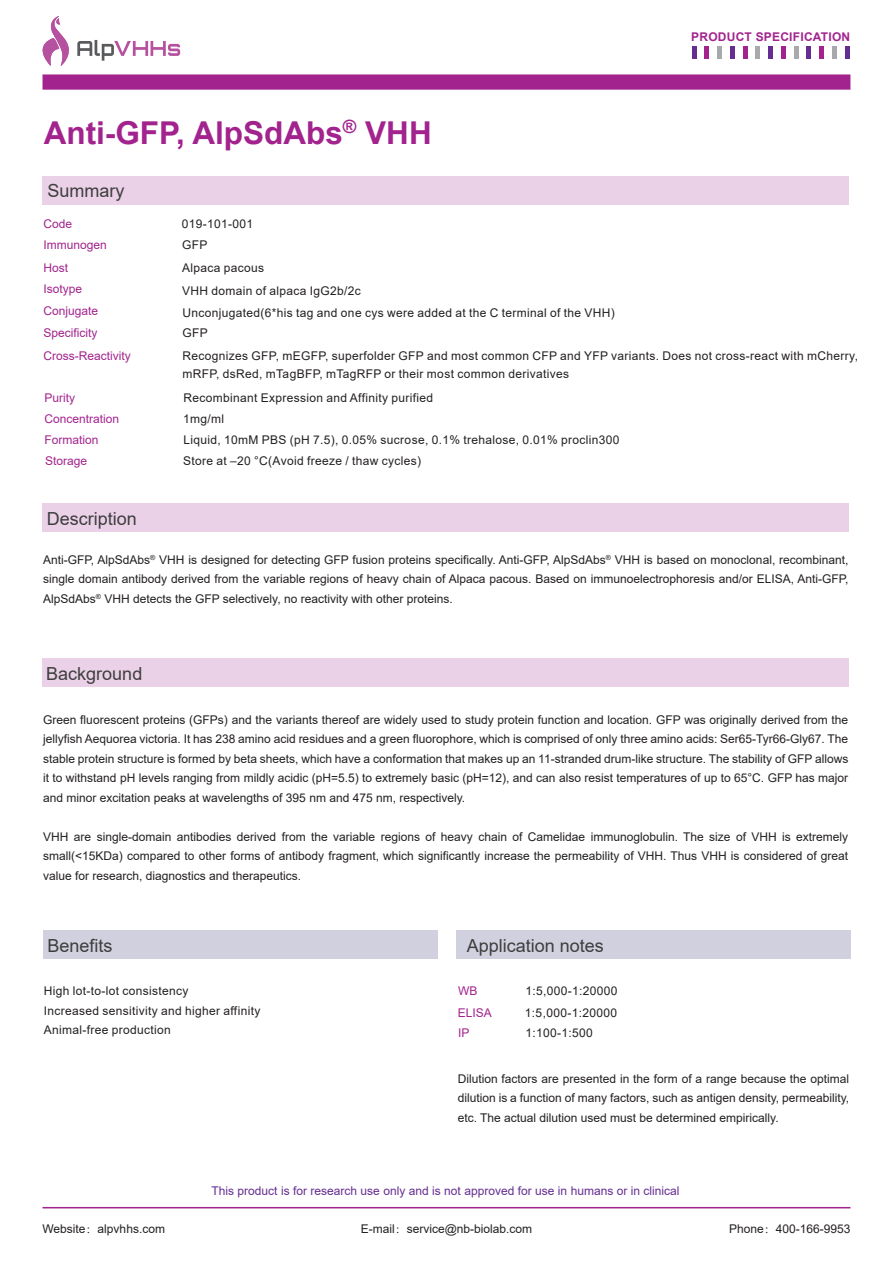
<style>
.page{position:relative;width:893px;height:1263px;background:#fff}
.page>*{position:absolute;margin:0;border:0;box-sizing:border-box;transform-origin:0 0}
.t1{font:700 31.5px "Arial";color:#a2238e}
.t2{font:18px "Arial";color:#3e3e3f}
.t3{font:12px/19.5px "Arial";letter-spacing:.03em;color:#231f20;text-align:justify}
.t4{font:12px "Arial";color:#a2238e}
.t5{font:12px "Arial";color:#652d91}
.t6{font:12px "Arial";color:#231f20}
.t7{font:700 12px "Arial";letter-spacing:.02em;color:#a2238e}
.s1{font-family:"Adobe Song Std";font-weight:300}
</style>
<div class="page">
<hr style="left:43px;top:1207px;width:807px;height:1px;background:#a2238e">
<div style="left:43px;top:74px;width:807px;height:16px;background:#a2238e"></div>
<hr style="left:730px;top:46px;width:4px;height:13px;background:#652d91">
<hr style="left:743px;top:46px;width:4px;height:13px;background:#a2238e">
<hr style="left:756px;top:46px;width:4px;height:13px;background:#a8a9ad">
<hr style="left:692px;top:46px;width:4px;height:13px;background:#652d91">
<hr style="left:705px;top:46px;width:4px;height:13px;background:#a2238e">
<div style="left:717px;top:46px;width:5px;height:13px;background:#a8a9ad"></div>
<div style="left:768px;top:46px;width:5px;height:13px;background:#652d91"></div>
<hr style="left:781px;top:46px;width:4px;height:13px;background:#a2238e">
<hr style="left:794px;top:46px;width:4px;height:13px;background:#a8a9ad">
<hr style="left:807px;top:46px;width:4px;height:13px;background:#652d91">
<div style="left:819px;top:46px;width:5px;height:13px;background:#a2238e"></div>
<hr style="left:832px;top:46px;width:4px;height:13px;background:#a8a9ad">
<hr style="left:845px;top:46px;width:4px;height:13px;background:#652d91">
<svg style="left:77px;top:40px;width:103px;height:21px"></svg>
<svg style="left:42px;top:16px;width:27px;height:50px"></svg>
<div style="left:43px;top:176px;width:806px;height:28px;background:#ebd1e7"></div>
<div style="left:43px;top:503px;width:806px;height:28px;background:#ebd1e7"></div>
<div style="left:42px;top:658px;width:806px;height:29px;background:#ebd1e7"></div>
<div style="left:43px;top:930px;width:394px;height:28px;background:#d1d0de"></div>
<div style="left:456px;top:930px;width:394px;height:28px;background:#d1d0de"></div>
<h1 class="t1" style="left:44px;top:111px;width:390px">Anti-GFP, AlpSdAbs<sup>®</sup> VHH</h1>
<p class="t7" style="left:691px;top:28px;width:161px">PRODUCT SPECIFICATION</p>
<h2 class="t2" style="left:47px;top:178px;width:79px">Summary</h2>
<p class="t4" style="left:43px;top:215px;width:30px">Code</p>
<p class="t3" style="left:182px;top:214px;width:73px">019-101-001</p>
<p class="t4" style="left:43px;top:237px;width:65px">Immunogen</p>
<p class="t3" style="left:182px;top:235px;width:27px">GFP</p>
<p class="t4" style="left:43px;top:259px;width:26px">Host</p>
<p class="t3" style="left:182px;top:258px;width:84px">Alpaca pacous</p>
<p class="t4" style="left:43px;top:280px;width:40px">Isotype</p>
<p class="t3" style="left:182px;top:281px;width:180px">VHH domain of alpaca IgG2b/2c</p>
<p class="t4" style="left:43px;top:302px;width:56px">Conjugate</p>
<p class="t3" style="left:182px;top:303px;width:434px">Unconjugated(6*his tag and one cys were added at the C terminal of the VHH)</p>
<p class="t4" style="left:43px;top:325px;width:56px">Specificity</p>
<p class="t3" style="left:182px;top:323px;width:27px">GFP</p>
<p class="t4" style="left:43px;top:347px;width:89px">Cross-Reactivity</p>
<p class="t3" style="left:182px;top:346px;width:677px;line-height:18px">Recognizes GFP, mEGFP, superfolder GFP and most common CFP and YFP variants. Does not cross-react with mCherry, mRFP, dsRed, mTagBFP, mTagRFP or their most common derivatives</p>
<p class="t4" style="left:44px;top:390px;width:32px">Purity</p>
<p class="t3" style="left:183px;top:388px;width:251px">Recombinant Expression and Affinity purified</p>
<p class="t4" style="left:44px;top:411px;width:76px">Concentration</p>
<p class="t3" style="left:183px;top:409px;width:43px">1mg/ml</p>
<p class="t4" style="left:44px;top:431px;width:56px">Formation</p>
<p class="t3" style="left:183px;top:429px;width:437px">Liquid, 10mM PBS (pH 7.5), 0.05% sucrose, 0.1% trehalose, 0.01% proclin300</p>
<p class="t4" style="left:45px;top:452px;width:44px">Storage</p>
<p class="t3" style="left:183px;top:451px;width:240px">Store at –20 °C(Avoid freeze / thaw cycles)</p>
<h2 class="t2" style="left:47px;top:506px;width:92px">Description</h2>
<p class="t3" style="left:43px;top:550px;width:807px">Anti-GFP, AlpSdAbs<sup>®</sup> VHH is designed for detecting GFP fusion proteins specifically. Anti-GFP, AlpSdAbs<sup>®</sup> VHH is based on monoclonal, recombinant, single domain antibody derived from the variable regions of heavy chain of Alpaca pacous. Based on immunoelectrophoresis and/or ELISA, Anti-GFP, AlpSdAbs<sup>®</sup> VHH detects the GFP selectively, no reactivity with other proteins.</p>
<h2 class="t2" style="left:46px;top:661px;width:98px">Background</h2>
<p class="t3" style="left:43px;top:710px;width:807px">Green fluorescent proteins (GFPs) and the variants thereof are widely used to study protein function and location. GFP was originally derived from the jellyfish Aequorea victoria. It has 238 amino acid residues and a green fluorophore, which is comprised of only three amino acids: Ser65-Tyr66-Gly67. The stable protein structure is formed by beta sheets, which have a conformation that makes up an 11-stranded drum-like structure. The stability of GFP allows it to withstand pH levels ranging from mildly acidic (pH=5.5) to extremely basic (pH=12), and can also resist temperatures of up to 65°C. GFP has major and minor excitation peaks at wavelengths of 395 nm and 475 nm, respectively.</p>
<p class="t3" style="left:43px;top:827px;width:807px">VHH are single-domain antibodies derived from the variable regions of heavy chain of Camelidae immunoglobulin. The size of VHH is extremely small(&lt;15KDa) compared to other forms of antibody fragment, which significantly increase the permeability of VHH. Thus VHH is considered of great value for research, diagnostics and therapeutics.</p>
<h2 class="t2" style="left:47px;top:934px;width:67px">Benefits</h2>
<h2 class="t2" style="left:467px;top:933px;width:139px">Application notes</h2>
<p class="t3" style="left:44px;top:981px;width:218px;text-align:left">High lot-to-lot consistency<br>Increased sensitivity and higher affinity<br>Animal-free production</p>
<p class="t3" style="left:458px;top:1068px;width:393px">Dilution factors are presented in the form of a range because the optimal dilution is a function of many factors, such as antigen density, permeability, etc. The actual dilution used must be determined empirically.</p>
<p class="t4" style="left:458px;top:983px;width:21px">WB</p>
<p class="t3" style="left:525px;top:981px;width:94px">1:5,000-1:20000</p>
<p class="t4" style="left:458px;top:1005px;width:36px">ELISA</p>
<p class="t3" style="left:525px;top:1003px;width:94px">1:5,000-1:20000</p>
<p class="t4" style="left:458px;top:1024px;width:13px">IP</p>
<p class="t3" style="left:525px;top:1023px;width:69px">1:100-1:500</p>
<p class="t5" style="left:211px;top:1183px;width:470px">This product is for research use only and is not approved for use in humans or in clinical</p>
<p class="t6" style="left:43px;top:1220px;width:124px">Website<span class="s1">：</span>alpvhhs.com</p>
<p class="t6" style="left:361px;top:1220px;width:173px">E-mail<span class="s1">：</span>service@nb-biolab.com</p>
<p class="t6" style="left:729px;top:1220px;width:123px">Phone<span class="s1">：</span>400-166-9953</p>
</div>
